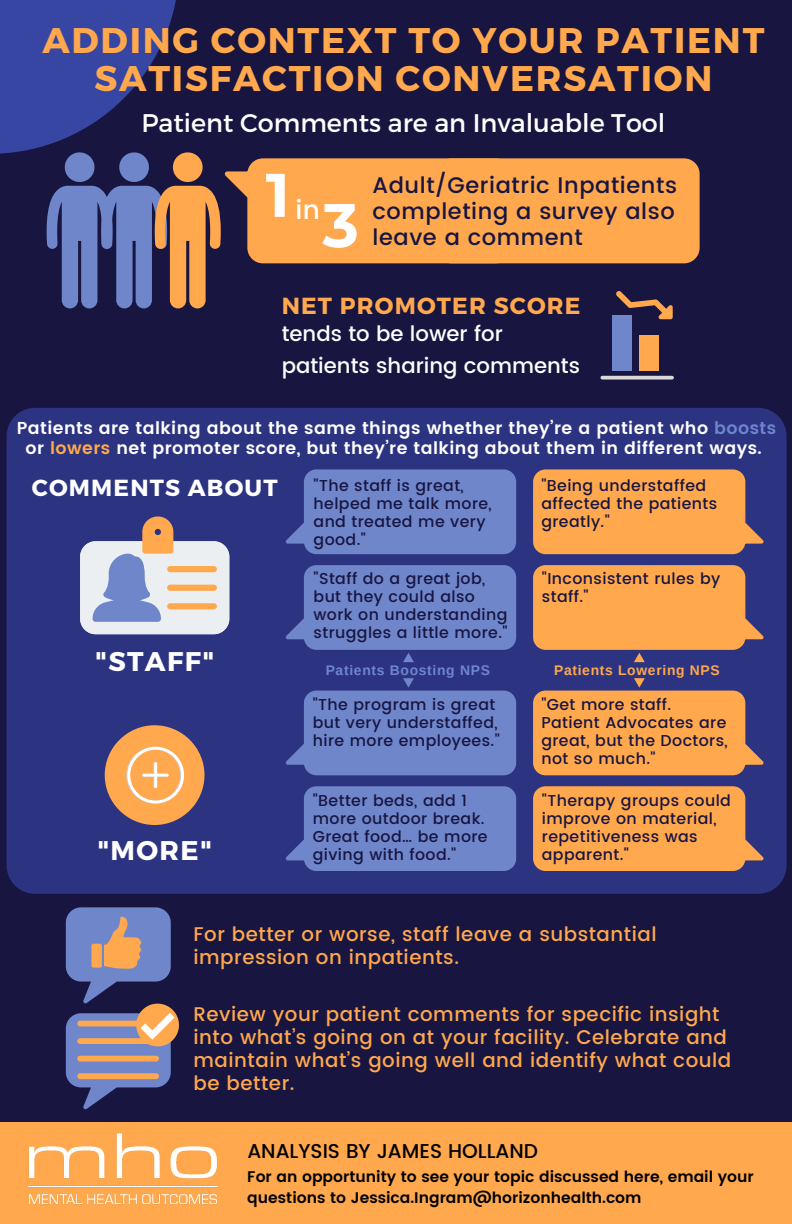
<style>
.page{position:relative;width:792px;height:1224px;background:#181541}
.page>*{position:absolute;margin:0;border:0;box-sizing:border-box;transform-origin:0 0}
.t1{font:700 61.5px "Montserrat";color:#fff}
.t2{font:700 35.6px/38.7px "Montserrat";letter-spacing:.05em;color:#ffa84d;text-align:center}
.t3{font:700 27px "Montserrat";letter-spacing:.05em;color:#fff}
.t4{font:500 26.3px "Poppins";color:#fff}
.t5{font:25.5px "Montserrat";color:#fff}
.t6{font:700 23.2px "Montserrat";letter-spacing:.05em;color:#ffa84d}
.t7{font:700 23.2px "Montserrat";letter-spacing:.05em;color:#fff}
.t8{font:500 22.5px/26.2px "Poppins";letter-spacing:.025em;color:#181541;text-align:justify}
.t9{font:500 21.2px "Poppins";color:#fff}
.t10{font:500 20px "Poppins";color:#000}
.t11{font:500 19.8px/23px "Poppins";letter-spacing:.025em;color:#ffa84d}
.t12{font:600 17.3px/20.2px "Poppins";letter-spacing:.025em;color:#fff;text-align:center}
.t13{font:500 15.8px/18px "Poppins";letter-spacing:.025em;color:#181541}
.t14{font:600 15.4px/21px "Poppins";color:#000}
.t15{font:700 13.9px "Arimo";letter-spacing:.05em;color:#6f86cb}
.t16{font:700 13.9px "Arimo";letter-spacing:.05em;color:#ffa84d}
.s1{color:#6f86cb}
.s2{color:#ffa84d}
</style>
<div class="page">
<div style="left:0;top:1122px;width:792px;height:102px;background:#ffa84d"></div>
<div style="left:7px;top:408px;width:780px;height:486px;background:#2c3481;border-radius:28px"></div>
<img style="left:28px;top:1133px;width:190px;height:72px">
<svg style="left:80px;top:516px;width:149px;height:118px"></svg>
<svg style="left:0;top:0;width:700px;height:319px"></svg>
<div style="left:620px;top:309px;width:37px;height:13px;background:#181541"></div>
<div style="left:612px;top:316px;width:20px;height:55px;background:#6f86cb"></div>
<div style="left:639px;top:335px;width:20px;height:36px;background:#ffa84d"></div>
<svg style="left:602px;top:376px;width:70px;height:4px"></svg>
<svg style="left:286px;top:786px;width:230px;height:85px;background:#697fc5"></svg>
<svg style="left:533px;top:786px;width:231px;height:85px;background:#ee9e51"></svg>
<svg style="left:286px;top:565px;width:230px;height:97px"></svg>
<div style="left:105px;top:725px;width:99px;height:100px;background:#ffa84d;border-radius:50%"></div>
<svg style="left:126px;top:747px;width:58px;height:57px"></svg>
<hr style="left:154px;top:762px;width:3px;height:26px;background:#fff">
<hr style="left:143px;top:774px;width:26px;height:3px;background:#fff">
<svg style="left:286px;top:469px;width:230px;height:85px;background:#697fc5"></svg>
<svg style="left:533px;top:469px;width:231px;height:85px;background:#ed9e51"></svg>
<svg style="left:286px;top:678px;width:230px;height:97px"></svg>
<svg style="left:533px;top:565px;width:231px;height:97px"></svg>
<svg style="left:533px;top:678px;width:231px;height:97px"></svg>
<svg style="left:66px;top:907px;width:113px;height:202px"></svg>
<p class="t2" style="left:42px;top:19px;width:724px">ADDING CONTEXT TO YOUR PATIENT<br>SATISFACTION CONVERSATION</p>
<p class="t5" style="left:141px;top:107px;width:525px">Patient Comments are an Invaluable Tool</p>
<p class="t8" style="left:373px;top:172px;width:306px">Adult/Geriatric Inpatients completing a survey also leave a comment</p>
<p class="t1" style="left:266px;top:157px;width:26px">1</p>
<p class="t4" style="left:295px;top:194px;width:26px">in</p>
<p class="t1" style="left:322px;top:188px;width:38px">3</p>
<p class="t6" style="left:282px;top:291px;width:300px">NET PROMOTER SCORE</p>
<p class="t9" style="left:282px;top:322px;width:223px">tends to be lower for</p>
<p class="t9" style="left:282px;top:353px;width:300px">patients sharing comments</p>
<p class="t12" style="left:17px;top:417px;width:761px">Patients are talking about the same things whether they’re a patient who <span class="s1">boosts </span>or <span class="s2">lowers</span> net promoter score, but they’re talking about them in different ways.</p>
<p class="t7" style="left:32px;top:473px;width:247px">COMMENTS ABOUT</p>
<p class="t13" style="left:541px;top:476px;width:177px">"Being understaffed affected the patients greatly."</p>
<p class="t13" style="left:314px;top:476px;width:180px">"The staff is great, helped me talk more, and treated me very good."</p>
<p class="t3" style="left:95px;top:644px;width:121px">"STAFF"</p>
<p class="t3" style="left:97px;top:832px;width:116px">"MORE"</p>
<p class="t13" style="left:314px;top:570px;width:196px">"Staff do a great job, but they could also work on understanding struggles a little more."</p>
<p class="t13" style="left:542px;top:569px;width:180px">"Inconsistent rules by staff."</p>
<p class="t15" style="left:326px;top:662px;width:166px">Patients Boosting NPS</p>
<p class="t16" style="left:554px;top:662px;width:167px">Patients Lowering NPS</p>
<p class="t13" style="left:313px;top:696px;width:189px">"The program is great but very understaffed, hire more employees."</p>
<p class="t13" style="left:313px;top:792px;width:176px">"Better beds, add 1 more outdoor break.<br>Great food… be more giving with food."</p>
<p class="t13" style="left:541px;top:696px;width:188px">"Get more staff.<br>Patient Advocates are great, but the Doctors, not so much."</p>
<p class="t13" style="left:542px;top:792px;width:191px">"Therapy groups could improve on material, repetitiveness was apparent."</p>
<p class="t11" style="left:194px;top:922px;width:465px">For better or worse, staff leave a substantial impression on inpatients.</p>
<p class="t11" style="left:194px;top:1003px;width:539px">Review your patient comments for specific insight into what’s going on at your facility. Celebrate and maintain what’s going well and identify what could be better.</p>
<p class="t10" style="left:247px;top:1139px;width:292px">ANALYSIS BY JAMES HOLLAND</p>
<p class="t14" style="left:247px;top:1166px;width:508px">For an opportunity to see your topic discussed here, email your questions to Jessica.Ingram@horizonhealth.com</p>
</div>
